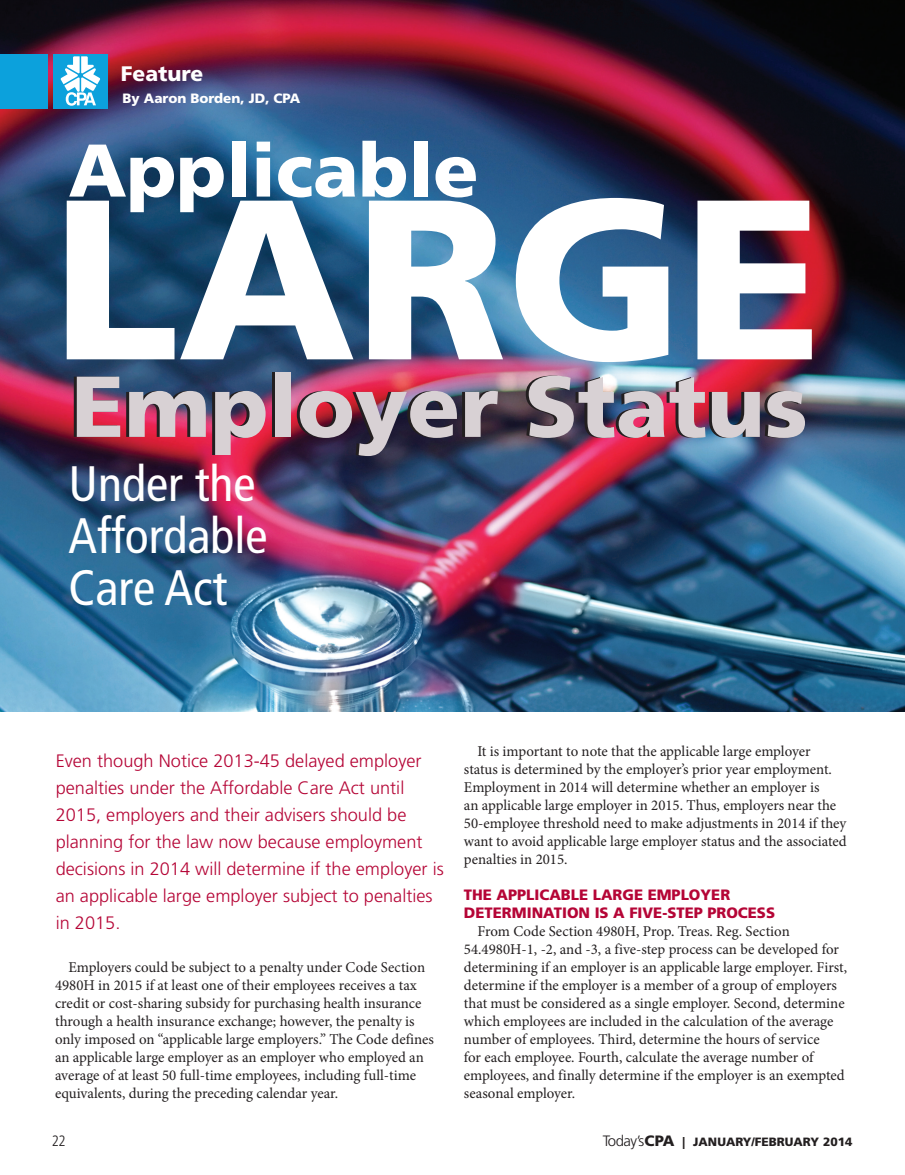
<style>
.page{position:relative;width:905px;height:1175px;background:#fff}
.page>*{position:absolute;margin:0;border:0;box-sizing:border-box;transform-origin:0 0}
.t1{font:900 227.25px "Frutiger LT Std";color:#fff}
.t2{font:900 86.25px "Frutiger LT Std";color:#d8d1d4}
.t3{font:900 74.4px "Frutiger LT Std";color:#fff}
.t4{font:condensed 49.8px/51.9px "Frutiger LT Std";color:#fff}
.t5{font:900 21px "Frutiger LT Std";color:#fff}
.Intro_text{font:300 18px/27px "Frutiger LT Std";color:#b50536}
.Body_Copy{font:15px/18px "Minion Pro";color:#231f20}
.BodyCopy_Subhead{font:900 15px/18px "Frutiger LT Std";color:#b50536}
.t6{font:300 condensed 15px "Frutiger LT Std";color:#231f20}
.t7{font:900 13.5px "Frutiger LT Std";color:#fff}
.t8{font:900 12px "Frutiger LT Std";color:#231f20}
.s1{font-weight:300;font-size:15px}
.s2{font-size:15px}
</style>
<div class="page">
<img style="left:0;top:0;width:904px;height:711px">
<div style="left:53px;top:54px;width:54px;height:54px;background:#0ca1dc"></div>
<div style="left:0;top:54px;width:48px;height:54px;background:#0ca1dc"></div>
<svg style="left:60px;top:56px;width:40px;height:50px"></svg>
<p class="t5" style="left:121px;top:61px;width:84px">Feature</p>
<p class="t7" style="left:122px;top:90px;width:179px">By Aaron Borden, JD, CPA</p>
<p class="t3" style="left:69px;top:126px;width:411px">Applicable</p>
<p class="t1" style="left:52px;top:142px;width:772px">LARGE</p>
<p class="t2" style="left:72px;top:354px;width:737px">Employer Status</p>
<p class="t4" style="left:69px;top:458px;width:201px">Under the<br>Affordable<br>Care Act</p>
<p class="Intro_text" style="left:56px;top:747px;width:389px">Even though Notice 2013-45 delayed employer penalties under the Affordable Care Act until 2015, employers and their advisers should be planning for the law now because employment decisions in 2014 will determine if the employer is an applicable large employer subject to penalties in 2015.</p>
<p class="Body_Copy" style="left:55px;top:958px;width:380px;text-indent:14px">Employers could be subject to a penalty under Code Section 4980H in 2015 if at least one of their employees receives a tax credit or cost-sharing subsidy for purchasing health insurance through a health insurance exchange; however, the penalty is only imposed on “applicable large employers.” The Code defines an applicable large employer as an employer who employed an average of at least 50 full-time employees, including full-time equivalents, during the preceding calendar year.</p>
<p class="Body_Copy" style="left:464px;top:742px;width:384px;text-indent:14px">It is important to note that the applicable large employer status is determined by the employer’s prior year employment.<br>Employment in 2014 will determine whether an employer is<br>an applicable large employer in 2015. Thus, employers near the 50-employee threshold need to make adjustments in 2014 if they want to avoid applicable large employer status and the associated penalties in 2015.</p>
<p class="BodyCopy_Subhead" style="left:464px;top:886px;width:312px">THE APPLICABLE LARGE EMPLOYER<br>DETERMINATION IS A FIVE-STEP PROCESS</p>
<p class="Body_Copy" style="left:464px;top:922px;width:384px;text-indent:14px">From Code Section 4980H, Prop. Treas. Reg. Section 54.4980H-1, -2, and -3, a five-step process can be developed for determining if an employer is an applicable large employer. First, determine if the employer is a member of a group of employers that must be considered as a single employer. Second, determine which employees are included in the calculation of the average number of employees. Third, determine the hours of service<br>for each employee. Fourth, calculate the average number of employees, and finally determine if the employer is an exempted seasonal employer.</p>
<p class="t6" style="left:52px;top:1132px;width:15px">22</p>
<p class="t8" style="left:602px;top:1134px;width:251px"><span class="s1">Today’s</span><span class="s2">CPA</span> | JANUARY/FEBRUARY 2014</p>
</div>
